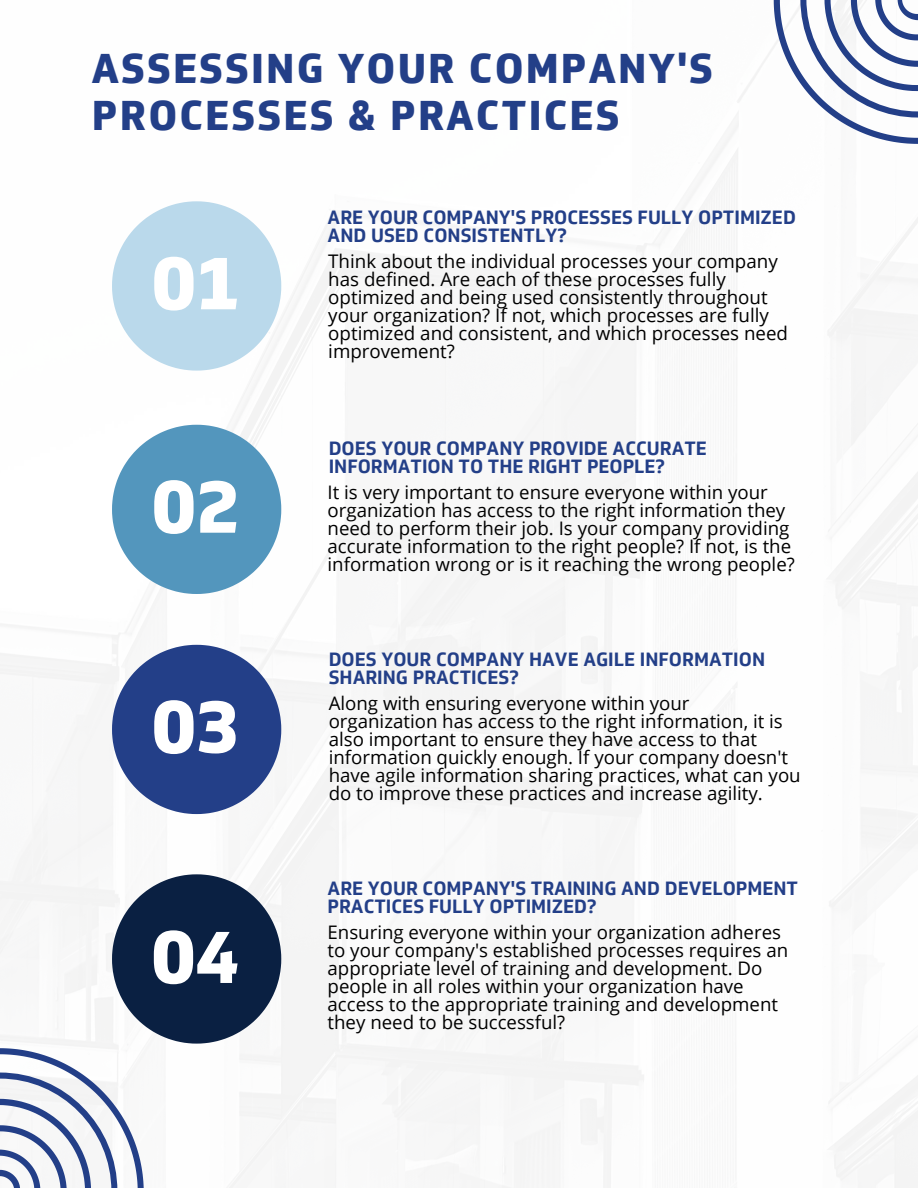
<style>
.page{position:relative;width:918px;height:1188px;background:#fff}
.page>*{position:absolute;margin:0;border:0;box-sizing:border-box;transform-origin:0 0}
.t1{font:800 74.7px "Soleto";color:#fff}
.t2{font:800 40.5px/46.2px "Soleto";letter-spacing:.05em;color:#233f88}
.t3{font:18.75px/18px "Open Sans";color:#000}
.t4{font:18.6px/18px "Open Sans";color:#000}
.t5{font:700 18.6px/18px "Soleto";color:#233f88}
</style>
<div class="page">
<svg style="left:112px;top:201px;width:169px;height:170px"></svg>
<svg style="left:112px;top:425px;width:169px;height:169px"></svg>
<svg style="left:112px;top:645px;width:169px;height:169px"></svg>
<svg style="left:0;top:874px;width:281px;height:314px"></svg>
<svg style="left:774px;top:0;width:144px;height:144px"></svg>
<p class="t2" style="left:92px;top:51px;width:623px">ASSESSING YOUR COMPANY'S<br>PROCESSES &amp; PRACTICES</p>
<p class="t5" style="left:328px;top:211px;width:470px">ARE YOUR COMPANY'S PROCESSES FULLY OPTIMIZED<br>AND USED CONSISTENTLY?</p>
<p class="t1" style="left:152px;top:254px;width:89px">01</p>
<p class="t3" style="left:328px;top:252px;width:461px">Think about the individual processes your company has defined. Are each of these processes fully optimized and being used consistently throughout your organization? If not, which processes are fully optimized and consistent, and which processes need improvement?</p>
<p class="t5" style="left:329px;top:441px;width:380px">DOES YOUR COMPANY PROVIDE ACCURATE<br>INFORMATION TO THE RIGHT PEOPLE?</p>
<p class="t1" style="left:152px;top:477px;width:89px">02</p>
<p class="t4" style="left:328px;top:483px;width:469px">It is very important to ensure everyone within your organization has access to the right information they need to perform their job. Is your company providing accurate information to the right people? If not, is the information wrong or is it reaching the wrong people?</p>
<p class="t5" style="left:329px;top:652px;width:438px">DOES YOUR COMPANY HAVE AGILE INFORMATION<br>SHARING PRACTICES?</p>
<p class="t1" style="left:152px;top:697px;width:89px">03</p>
<p class="t4" style="left:329px;top:694px;width:474px">Along with ensuring everyone within your organization has access to the right information, it is also important to ensure they have access to that information quickly enough. If your company doesn't have agile information sharing practices, what can you do to improve these practices and increase agility.</p>
<p class="t5" style="left:328px;top:882px;width:472px">ARE YOUR COMPANY'S TRAINING AND DEVELOPMENT<br>PRACTICES FULLY OPTIMIZED?</p>
<p class="t1" style="left:152px;top:927px;width:89px">04</p>
<p class="t4" style="left:328px;top:923px;width:462px">Ensuring everyone within your organization adheres to your company's established processes requires an appropriate level of training and development. Do people in all roles within your organization have access to the appropriate training and development they need to be successful?</p>
</div>
